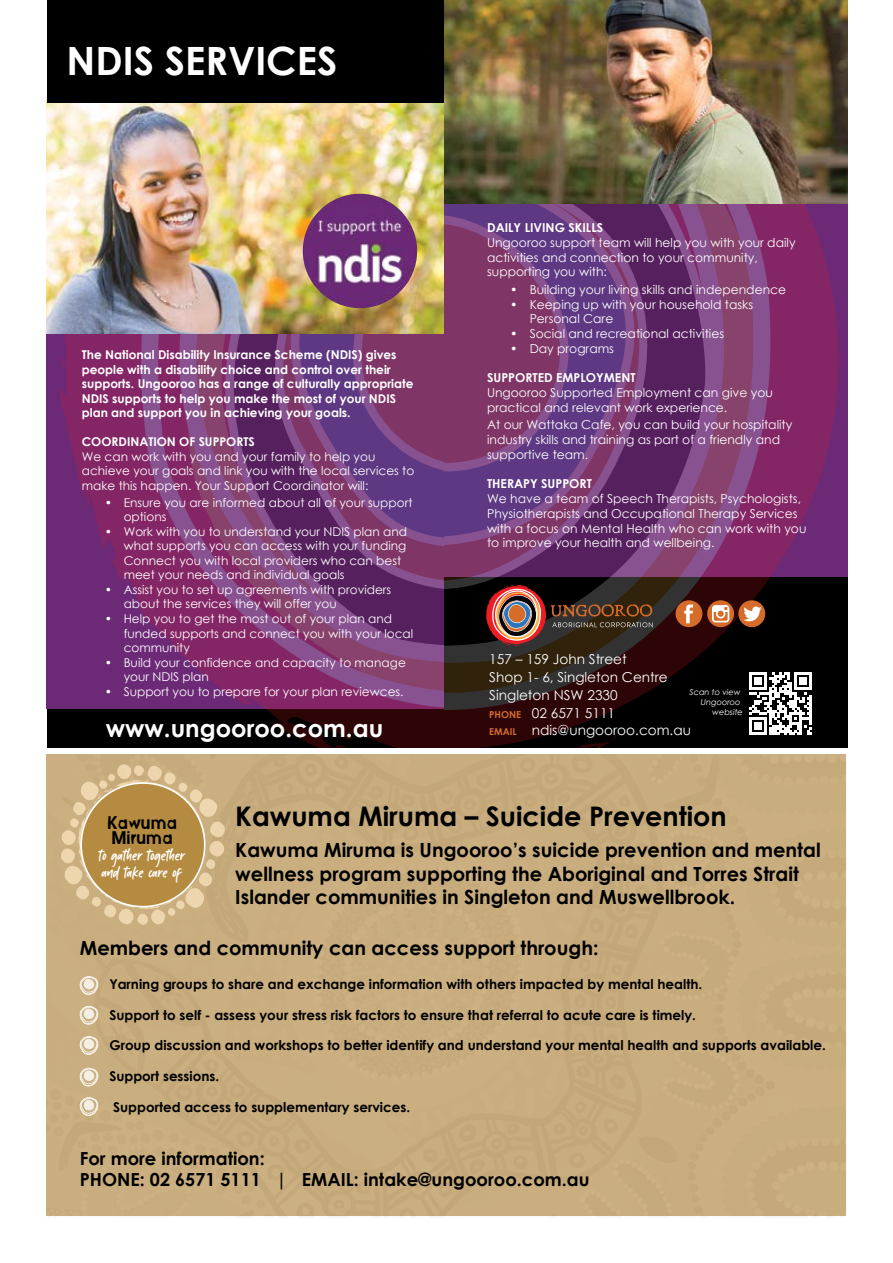
<style>
.page{position:relative;width:893px;height:1263px;background:#fff}
.page>*{position:absolute;margin:0;border:0;box-sizing:border-box;transform-origin:0 0}
.t1{font:700 39px "Century Gothic";color:#fff}
.t2{font:700 27px "Century Gothic";color:#000}
.t3{font:700 24.15px "Century Gothic";color:#fff}
.t4{font:23.85px "Kabut Hitam";color:#fff}
.t5{font:700 22.8px "Century Gothic";color:#fff}
.t6{font:700 19.5px/23.4px "Century Gothic";color:#000}
.t7{font:700 18px "Century Gothic";color:#000}
.t8{font:600 16.8px "Avant Garden";color:#000}
.t9{font:13.65px/17.7px "Century Gothic";color:#fff}
.t10{font:700 13.5px "Century Gothic";color:#000}
.t11{font:12.3px/14.7px "Century Gothic";color:#fff}
.t12{font:12.15px/14.5px "Century Gothic";color:#fff}
.t13{font:700 12.15px/14.5px "Century Gothic";color:#fff}
.t14{font:italic 8.25px/9.9px "Century Gothic";color:#fff;text-align:right}
.s1{font-weight:700}
.s2{font-weight:700;font-size:9.6px;color:#d56c2a}
</style>
<div class="page">
<div style="left:47px;top:709px;width:399px;height:39px;background:#000"></div>
<div style="left:47px;top:326px;width:399px;height:383px;background:#6b2976"></div>
<svg style="left:60px;top:333px;width:384px;height:415px"></svg>
<svg style="left:141px;top:333px;width:303px;height:376px"></svg>
<img style="left:47px;top:103px;width:397px;height:230px">
<img style="left:303px;top:194px;width:114px;height:114px;border-radius:57px">
<svg style="left:79px;top:976px;width:20px;height:19px"></svg>
<svg style="left:79px;top:1006px;width:20px;height:19px"></svg>
<svg style="left:79px;top:1036px;width:20px;height:19px"></svg>
<svg style="left:79px;top:1068px;width:20px;height:19px"></svg>
<svg style="left:79px;top:1097px;width:20px;height:19px"></svg>
<svg style="left:60px;top:764px;width:166px;height:161px;background:#d3b98d"></svg>
<div style="left:81px;top:783px;width:124px;height:124px;background:#b48b40;border-radius:50%"></div>
<div style="left:47px;top:0;width:399px;height:103px;background:#000"></div>
<div style="left:445px;top:577px;width:403px;height:171px;background:#000"></div>
<svg style="left:808px;top:203px;width:30px;height:374px;background:#76276e"></svg>
<svg style="left:444px;top:354px;width:364px;height:394px;background:#711f52"></svg>
<svg style="left:774px;top:203px;width:59px;height:151px;background:#802667"></svg>
<svg style="left:444px;top:203px;width:330px;height:507px;background:#6e376f"></svg>
<img style="left:444px;top:0;width:404px;height:203px">
<svg style="left:486px;top:538px;width:326px;height:210px"></svg>
<p class="t1" style="left:67px;top:31px;width:272px">NDIS SERVICES</p>
<p class="t5" style="left:174px;top:54px;width:160px">NDIS SERVICES</p>
<p class="t13" style="left:82px;top:347px;width:333px">The National Disability Insurance Scheme (NDIS) gives people with a disability choice and control over their supports. Ungooroo has a range of culturally appropriate NDIS supports to help you make the most of your NDIS plan and support you in achieving your goals.</p>
<p class="t12" style="left:82px;top:434px;width:334px"><span class="s1">COORDINATION OF SUPPORTS<br></span>We can work with you and your family to help you achieve your goals and link you with the local services to make this happen. Your Support Coordinator will:</p>
<p class="t12" style="left:124px;top:495px;width:290px;text-indent:-19px">• Ensure you are informed about all of your support options</p>
<p class="t12" style="left:124px;top:524px;width:285px;text-indent:-19px">• Work with you to understand your NDIS plan and what supports you can access with your funding Connect you with local providers who can best meet your needs and individual goals</p>
<p class="t12" style="left:124px;top:582px;width:269px;text-indent:-19px">• Assist you to set up agreements with providers about the services they will offer you</p>
<p class="t12" style="left:124px;top:611px;width:291px;text-indent:-19px">• Help you to get the most out of your plan and funded supports and connect you with your local community</p>
<p class="t12" style="left:124px;top:655px;width:284px;text-indent:-19px">• Build your confidence and capacity to manage your NDIS plan</p>
<p class="t12" style="left:105px;top:684px;width:300px">• Support you to prepare for your plan reviewces.</p>
<p class="t3" style="left:106px;top:710px;width:279px">www.ungooroo.com.au</p>
<p class="t11" style="left:487px;top:220px;width:310px"><span class="s1">DAILY LIVING SKILLS<br></span>Ungooroo support team will help you with your daily activities and connection to your community, supporting you with:</p>
<p class="t11" style="left:510px;top:282px;width:277px">• Building your living skills and independence</p>
<p class="t11" style="left:530px;top:297px;width:225px;text-indent:-19px">• Keeping up with your household tasks<br>Personal Care</p>
<p class="t11" style="left:510px;top:326px;width:215px">• Social and recreational activities</p>
<p class="t11" style="left:510px;top:341px;width:105px">• Day programs</p>
<p class="t11" style="left:487px;top:370px;width:287px"><span class="s1">SUPPORTED EMPLOYMENT<br></span>Ungooroo Supported Employment can give you practical and relevant work experience.</p>
<p class="t11" style="left:487px;top:417px;width:307px">At our Wattaka Cafe, you can build your hospitality industry skills and training as part of a friendly and supportive team.</p>
<p class="t11" style="left:487px;top:476px;width:321px"><span class="s1">THERAPY SUPPORT<br></span>We have a team of Speech Therapists, Psychologists, Physiotherapists and Occupational Therapy Services with a focus on Mental Health who can work with you to improve your health and wellbeing.</p>
<p class="t9" style="left:489px;top:650px;width:203px">157 – 159 John Street<br>Shop 1- 6, Singleton Centre<br>Singleton NSW 2330<br><span class="s2">PHONE</span> 02 6571 5111<br><span class="s2">EMAIL</span> ndis@ungooroo.com.au</p>
<p class="t14" style="left:690px;top:687px;width:55px">Scan to view<br>Ungooroo website</p>
<p class="t8" style="left:107px;top:811px;width:72px">Kawuma</p>
<p class="t8" style="left:111px;top:827px;width:63px">Miruma</p>
<p class="t4" style="left:99px;top:844px;width:88px">to gather together</p>
<p class="t4" style="left:102px;top:861px;width:81px">and take care of</p>
<p class="t2" style="left:235px;top:795px;width:493px">Kawuma Miruma – Suicide Prevention</p>
<p class="t6" style="left:235px;top:838px;width:587px">Kawuma Miruma is Ungooroo’s suicide prevention and mental wellness program supporting the Aboriginal and Torres Strait<br>Islander communities in Singleton and Muswellbrook.</p>
<p class="t6" style="left:80px;top:936px;width:520px">Members and community can access support through:</p>
<p class="t10" style="left:109px;top:974px;width:594px">Yarning groups to share and exchange information with others impacted by mental health.</p>
<p class="t10" style="left:109px;top:1004px;width:588px">Support to self - assess your stress risk factors to ensure that referral to acute care is timely.</p>
<p class="t10" style="left:109px;top:1035px;width:718px">Group discussion and workshops to better identify and understand your mental health and supports available.</p>
<p class="t10" style="left:109px;top:1066px;width:111px">Support sessions.</p>
<p class="t10" style="left:113px;top:1097px;width:298px">Supported access to supplementary services.</p>
<p class="t7" style="left:80px;top:1144px;width:187px">For more information:</p>
<p class="t7" style="left:80px;top:1166px;width:511px">PHONE: 02 6571 5111 | EMAIL: intake@ungooroo.com.au</p>
</div>
